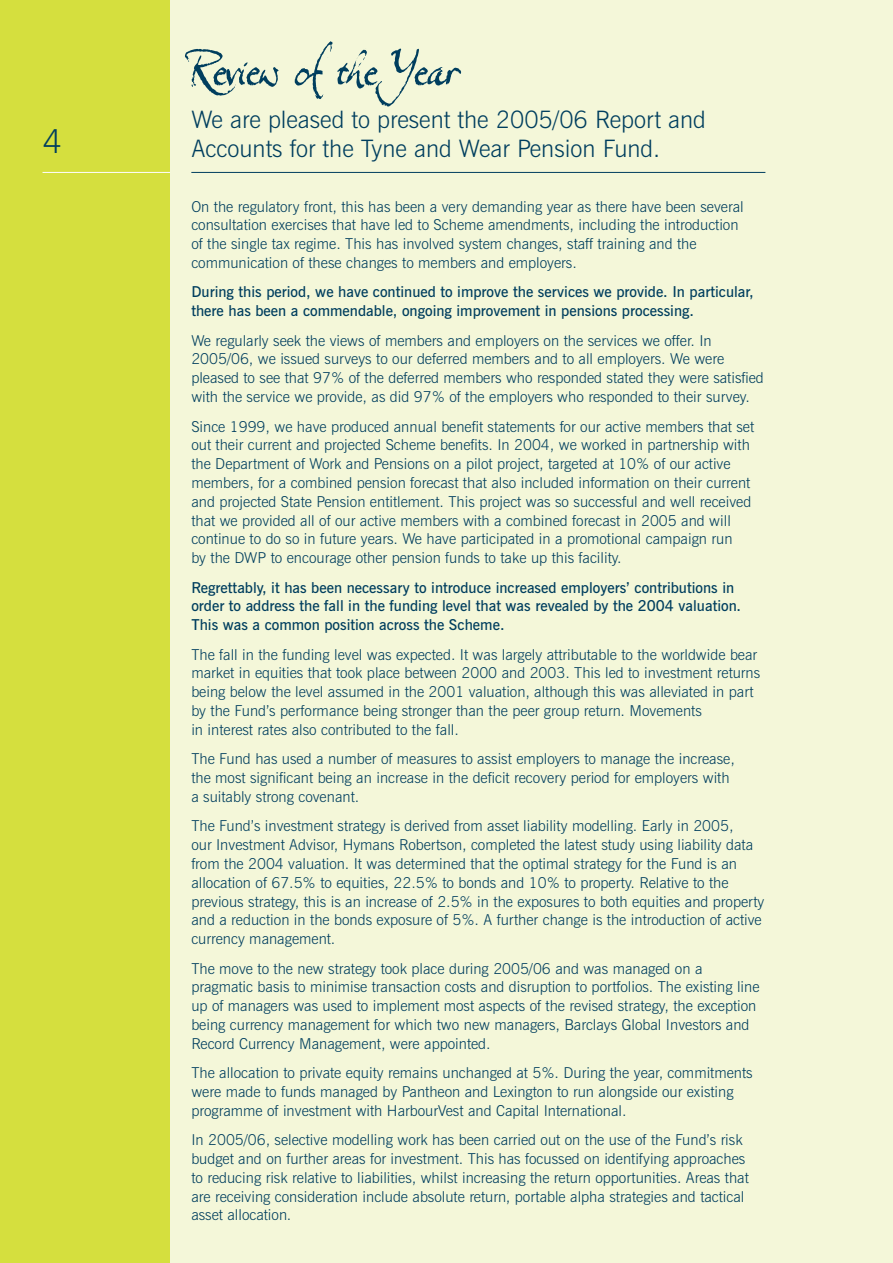
<style>
.page{position:relative;width:893px;height:1263px;background:#fff}
.page>*{position:absolute;margin:0;border:0;box-sizing:border-box;transform-origin:0 0}
.t1{font:54px "VS Expectation LT Std";color:#003e5e}
.t2{font:300 33px "News Gothic BT";color:#003e5e}
.t3{font:300 24px/28.8px "News Gothic BT";color:#003e5e}
.t4{font:300 15px/18.8px "News Gothic BT";color:#003e5e}
.t5{font:600 15px/18.8px "News Gothic BT";color:#003e5e}
</style>
<div class="page">
<div style="left:170px;top:0;width:723px;height:1263px;background:#f4f7d9"></div>
<div style="left:0;top:0;width:170px;height:1263px;background:#d5df3e"></div>
<hr style="left:191px;top:172px;width:574px;height:1px;background:#003e5e">
<hr style="left:43px;top:172px;width:127px;height:1px;background:#fff">
<h2 class="t2" style="left:43px;top:121px;width:21px">4</h2>
<h1 class="t1" style="left:191px;top:34px;width:269px">Review of the Year</h1>
<h3 class="t3" style="left:191px;top:105px;width:516px">We are pleased to present the 2005/06 Report and<br>Accounts for the Tyne and Wear Pension Fund.</h3>
<p class="t4" style="left:191px;top:197px;width:554px">On the regulatory front, this has been a very demanding year as there have been several consultation exercises that have led to Scheme amendments, including the introduction of the single tax regime. This has involved system changes, staff training and the communication of these changes to members and employers.</p>
<p class="t5" style="left:191px;top:283px;width:564px">During this period, we have continued to improve the services we provide. In particular, there has been a commendable, ongoing improvement in pensions processing.</p>
<p class="t4" style="left:191px;top:331px;width:574px">We regularly seek the views of members and employers on the services we offer. In 2005/06, we issued surveys to our deferred members and to all employers. We were pleased to see that 97% of the deferred members who responded stated they were satisfied with the service we provide, as did 97% of the employers who responded to their survey.</p>
<p class="t4" style="left:191px;top:417px;width:564px">Since 1999, we have produced annual benefit statements for our active members that set out their current and projected Scheme benefits. In 2004, we worked in partnership with the Department of Work and Pensions on a pilot project, targeted at 10% of our active members, for a combined pension forecast that also included information on their current and projected State Pension entitlement. This project was so successful and well received that we provided all of our active members with a combined forecast in 2005 and will continue to do so in future years. We have participated in a promotional campaign run<br>by the DWP to encourage other pension funds to take up this facility.</p>
<p class="t5" style="left:191px;top:578px;width:551px">Regrettably, it has been necessary to introduce increased employers’ contributions in order to address the fall in the funding level that was revealed by the 2004 valuation.<br>This was a common position across the Scheme.</p>
<p class="t4" style="left:191px;top:645px;width:570px">The fall in the funding level was expected. It was largely attributable to the worldwide bear market in equities that took place between 2000 and 2003. This led to investment returns being below the level assumed in the 2001 valuation, although this was alleviated in part by the Fund’s performance being stronger than the peer group return. Movements<br>in interest rates also contributed to the fall.</p>
<p class="t4" style="left:191px;top:749px;width:545px">The Fund has used a number of measures to assist employers to manage the increase, the most significant being an increase in the deficit recovery period for employers with a suitably strong covenant.</p>
<p class="t4" style="left:191px;top:816px;width:574px">The Fund’s investment strategy is derived from asset liability modelling. Early in 2005,<br>our Investment Advisor, Hymans Robertson, completed the latest study using liability data from the 2004 valuation. It was determined that the optimal strategy for the Fund is an allocation of 67.5% to equities, 22.5% to bonds and 10% to property. Relative to the previous strategy, this is an increase of 2.5% in the exposures to both equities and property and a reduction in the bonds exposure of 5%. A further change is the introduction of active currency management.</p>
<p class="t4" style="left:191px;top:959px;width:570px">The move to the new strategy took place during 2005/06 and was managed on a pragmatic basis to minimise transaction costs and disruption to portfolios. The existing line up of managers was used to implement most aspects of the revised strategy, the exception being currency management for which two new managers, Barclays Global Investors and Record Currency Management, were appointed.</p>
<p class="t4" style="left:191px;top:1063px;width:563px">The allocation to private equity remains unchanged at 5%. During the year, commitments were made to funds managed by Pantheon and Lexington to run alongside our existing programme of investment with HarbourVest and Capital International.</p>
<p class="t4" style="left:191px;top:1130px;width:559px">In 2005/06, selective modelling work has been carried out on the use of the Fund’s risk budget and on further areas for investment. This has focussed on identifying approaches to reducing risk relative to liabilities, whilst increasing the return opportunities. Areas that are receiving consideration include absolute return, portable alpha strategies and tactical asset allocation.</p>
</div>
